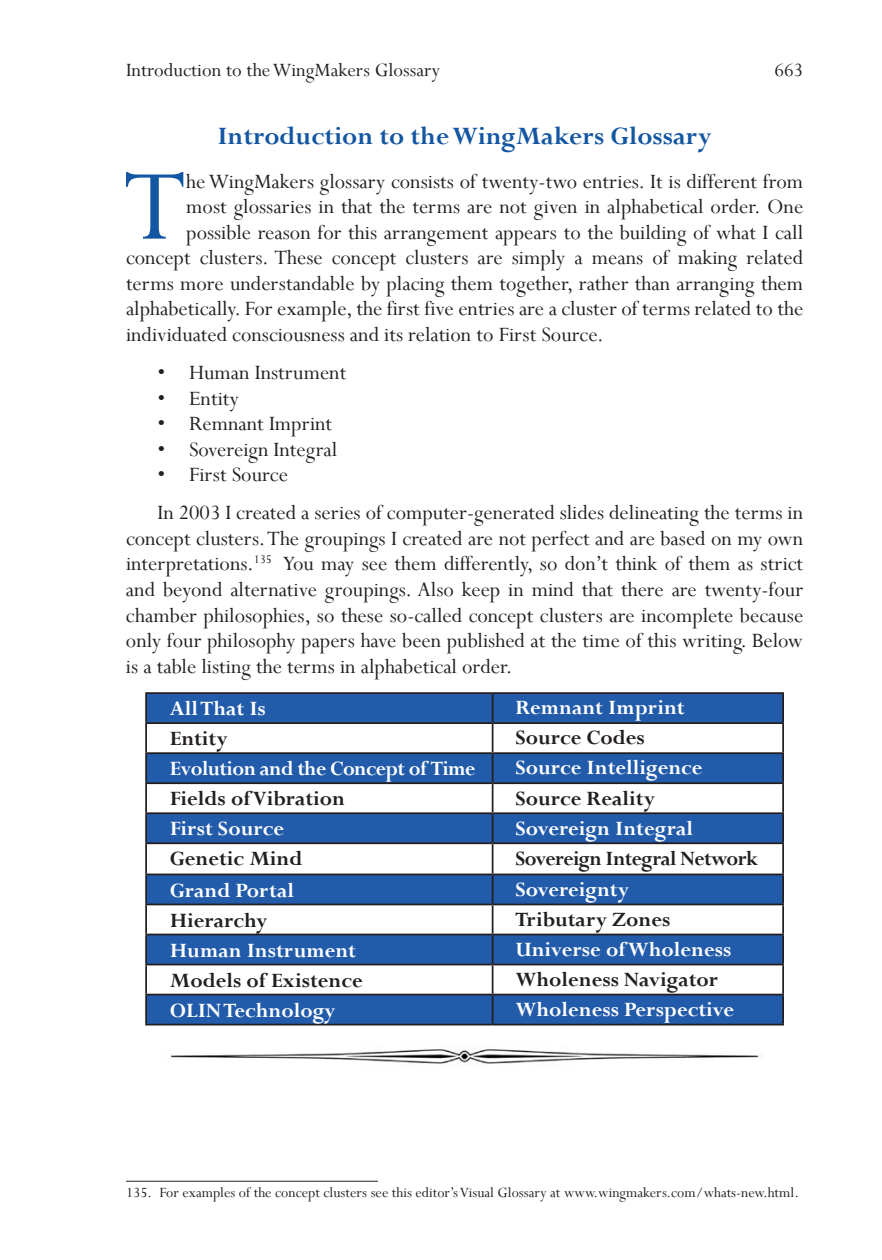
<style>
.page{position:relative;width:882px;height:1260px;background:#fff}
.page>*{position:absolute;margin:0;border:0;box-sizing:border-box;transform-origin:0 0}
.t1{font:112px "Perpetua";color:#1356a2}
.t2{font:700 28px "Perpetua";color:#1356a2}
.t3{font:22.75px/25.6px "Perpetua";color:#231f20}
.t4{font:700 22.75px "Perpetua";color:#fff}
.t5{font:700 22.75px "Perpetua";color:#231f20}
.t6{font:700 22.75px "Perpetua";letter-spacing:-.025em;color:#fff;scale:.96 1}
.t7{font:700 22.75px "Perpetua";letter-spacing:-.025em;color:#231f20;scale:.96 1}
.t8{font:21px "Perpetua";color:#231f20}
.t9{font:15.75px "Perpetua";color:#231f20}
</style>
<div class="page">
<div style="left:147px;top:694px;width:635px;height:330px;background:#215baa"></div>
<svg style="left:147px;top:724px;width:635px;height:270px"></svg>
<hr style="left:492px;top:694px;width:2px;height:28px;background:#231f20">
<hr style="left:492px;top:724px;width:2px;height:28px;background:#231f20">
<hr style="left:492px;top:754px;width:2px;height:28px;background:#231f20">
<hr style="left:492px;top:784px;width:2px;height:28px;background:#231f20">
<hr style="left:492px;top:814px;width:2px;height:28px;background:#231f20">
<hr style="left:492px;top:844px;width:2px;height:30px;background:#231f20">
<hr style="left:492px;top:875px;width:2px;height:29px;background:#231f20">
<hr style="left:492px;top:905px;width:2px;height:29px;background:#231f20">
<hr style="left:492px;top:935px;width:2px;height:29px;background:#231f20">
<hr style="left:492px;top:965px;width:2px;height:29px;background:#231f20">
<hr style="left:492px;top:995px;width:2px;height:29px;background:#231f20">
<hr style="left:145px;top:692px;width:348px;height:2px;background:#231f20">
<hr style="left:145px;top:694px;width:2px;height:28px;background:#231f20">
<hr style="left:493px;top:692px;width:291px;height:2px;background:#231f20">
<hr style="left:782px;top:694px;width:2px;height:28px;background:#231f20">
<hr style="left:145px;top:722px;width:348px;height:2px;background:#231f20">
<hr style="left:145px;top:724px;width:2px;height:28px;background:#231f20">
<hr style="left:493px;top:722px;width:291px;height:2px;background:#231f20">
<hr style="left:782px;top:724px;width:2px;height:28px;background:#231f20">
<hr style="left:145px;top:752px;width:348px;height:2px;background:#231f20">
<hr style="left:145px;top:754px;width:2px;height:28px;background:#231f20">
<hr style="left:493px;top:752px;width:291px;height:2px;background:#231f20">
<hr style="left:782px;top:754px;width:2px;height:28px;background:#231f20">
<hr style="left:145px;top:782px;width:348px;height:2px;background:#231f20">
<hr style="left:145px;top:784px;width:2px;height:28px;background:#231f20">
<hr style="left:493px;top:782px;width:291px;height:2px;background:#231f20">
<hr style="left:782px;top:784px;width:2px;height:28px;background:#231f20">
<hr style="left:145px;top:812px;width:348px;height:2px;background:#231f20">
<hr style="left:145px;top:814px;width:2px;height:28px;background:#231f20">
<hr style="left:493px;top:812px;width:291px;height:2px;background:#231f20">
<hr style="left:782px;top:814px;width:2px;height:28px;background:#231f20">
<hr style="left:145px;top:842px;width:348px;height:2px;background:#231f20">
<hr style="left:145px;top:844px;width:2px;height:30px;background:#231f20">
<hr style="left:493px;top:842px;width:291px;height:2px;background:#231f20">
<hr style="left:782px;top:844px;width:2px;height:30px;background:#231f20">
<hr style="left:145px;top:874px;width:348px;height:1px;background:#231f20">
<hr style="left:145px;top:875px;width:2px;height:29px;background:#231f20">
<hr style="left:493px;top:874px;width:291px;height:1px;background:#231f20">
<hr style="left:782px;top:875px;width:2px;height:29px;background:#231f20">
<hr style="left:145px;top:904px;width:348px;height:1px;background:#231f20">
<hr style="left:145px;top:905px;width:2px;height:29px;background:#231f20">
<hr style="left:493px;top:904px;width:291px;height:1px;background:#231f20">
<hr style="left:782px;top:905px;width:2px;height:29px;background:#231f20">
<hr style="left:145px;top:934px;width:348px;height:1px;background:#231f20">
<hr style="left:145px;top:935px;width:2px;height:29px;background:#231f20">
<hr style="left:493px;top:934px;width:291px;height:1px;background:#231f20">
<hr style="left:782px;top:935px;width:2px;height:29px;background:#231f20">
<hr style="left:145px;top:964px;width:348px;height:1px;background:#231f20">
<hr style="left:145px;top:965px;width:2px;height:29px;background:#231f20">
<hr style="left:493px;top:964px;width:291px;height:1px;background:#231f20">
<hr style="left:782px;top:965px;width:2px;height:29px;background:#231f20">
<hr style="left:145px;top:994px;width:348px;height:1px;background:#231f20">
<hr style="left:145px;top:995px;width:2px;height:29px;background:#231f20">
<hr style="left:493px;top:994px;width:291px;height:1px;background:#231f20">
<hr style="left:782px;top:995px;width:2px;height:29px;background:#231f20">
<hr style="left:145px;top:1024px;width:348px;height:1px;background:#231f20">
<hr style="left:493px;top:1024px;width:291px;height:1px;background:#231f20">
<img style="left:171px;top:1049px;width:588px;height:16px">
<hr style="left:126px;top:1181px;width:252px;height:1px;background:#231f20">
<p class="t8" style="left:126px;top:57px;width:316px">Introduction to the WingMakers Glossary</p>
<p class="t8" style="left:774px;top:57px;width:30px">663</p>
<p class="t2" style="left:217px;top:118px;width:496px">Introduction to the WingMakers Glossary</p>
<h1 class="t1" style="left:123px;top:136px;width:65px">T</h1>
<p class="t3" style="left:186px;top:168px;width:619px">he WingMakers glossary consists of twenty-two entries. It is different from</p>
<p class="t3" style="left:186px;top:193px;width:619px">most glossaries in that the terms are not given in alphabetical order. One</p>
<p class="t3" style="left:186px;top:219px;width:618px">possible reason for this arrangement appears to the building of what I call</p>
<p class="t3" style="left:126px;top:244px;width:679px">concept clusters. These concept clusters are simply a means of making related</p>
<p class="t3" style="left:126px;top:270px;width:679px">terms more understandable by placing them together, rather than arranging them</p>
<p class="t3" style="left:126px;top:296px;width:679px">alphabetically. For example, the first five entries are a cluster of terms related to the</p>
<p class="t3" style="left:126px;top:321px;width:479px">individuated consciousness and its relation to First Source.</p>
<p class="t3" style="left:158px;top:359px;width:190px">• Human Instrument</p>
<p class="t3" style="left:158px;top:385px;width:83px">• Entity</p>
<p class="t3" style="left:158px;top:410px;width:176px">• Remnant Imprint</p>
<p class="t3" style="left:158px;top:436px;width:181px">• Sovereign Integral</p>
<p class="t3" style="left:158px;top:455px;width:647px;line-height:38.1px">• First Source<br>In 2003 I created a series of computer-generated slides delineating the terms in</p>
<p class="t3" style="left:126px;top:525px;width:679px;text-align:justify">concept clusters. The groupings I created are not perfect and are based on my own interpretations.<sup>135</sup> You may see them differently, so don’t think of them as strict and beyond alternative groupings. Also keep in mind that there are twenty-four chamber philosophies, so these so-called concept clusters are incomplete because only four philosophy papers have been published at the time of this writing. Below is a table listing the terms in alphabetical order.</p>
<p class="t4" style="left:170px;top:694px;width:98px">All That Is</p>
<p class="t4" style="left:515px;top:694px;width:171px">Remnant Imprint</p>
<p class="t5" style="left:170px;top:724px;width:60px">Entity</p>
<p class="t5" style="left:515px;top:724px;width:131px">Source Codes</p>
<p class="t6" style="left:170px;top:754px;width:320px">Evolution and the Concept of Time</p>
<p class="t4" style="left:515px;top:754px;width:189px">Source Intelligence</p>
<p class="t5" style="left:170px;top:785px;width:177px">Fields of Vibration</p>
<p class="t5" style="left:515px;top:784px;width:141px">Source Reality</p>
<p class="t4" style="left:170px;top:815px;width:116px">First Source</p>
<p class="t4" style="left:515px;top:814px;width:179px">Sovereign Integral</p>
<p class="t5" style="left:170px;top:845px;width:134px">Genetic Mind</p>
<p class="t7" style="left:515px;top:844px;width:255px">Sovereign Integral Network</p>
<p class="t4" style="left:170px;top:876px;width:126px">Grand Portal</p>
<p class="t4" style="left:515px;top:875px;width:115px">Sovereignty</p>
<p class="t5" style="left:170px;top:906px;width:99px">Hierarchy</p>
<p class="t5" style="left:515px;top:905px;width:156px">Tributary Zones</p>
<p class="t4" style="left:170px;top:936px;width:188px">Human Instrument</p>
<p class="t4" style="left:515px;top:935px;width:217px">Universe of Wholeness</p>
<p class="t5" style="left:170px;top:966px;width:195px">Models of Existence</p>
<p class="t5" style="left:515px;top:965px;width:204px">Wholeness Navigator</p>
<p class="t4" style="left:170px;top:996px;width:167px">OLIN Technology</p>
<p class="t4" style="left:515px;top:995px;width:220px">Wholeness Perspective</p>
<p class="t9" style="left:126px;top:1183px;width:674px">135. For examples of the concept clusters see this editor’s Visual Glossary at www.wingmakers.com/whats-new.html.</p>
</div>
